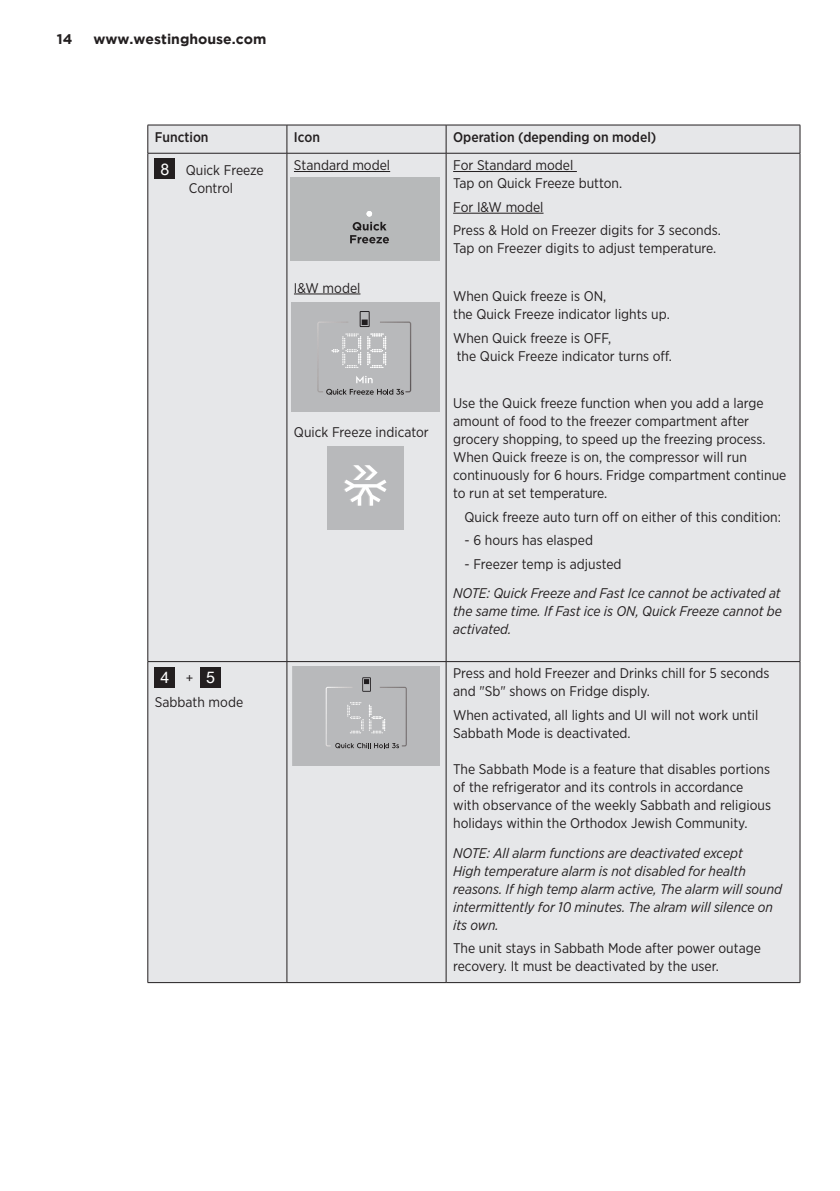
<style>
.page{position:relative;width:840px;height:1191px;background:#fff}
.page>*{position:absolute;margin:0;border:0;box-sizing:border-box;transform-origin:0 0}
.Base{font:16px "Arial Unicode MS";color:#fff}
.Body_text{font:14px/18px "Gotham Narrow";color:#231f20}
.note{font:italic 14px/18px "Gotham Narrow";color:#231f20;text-align:justify}
.note-2{font:14px/18px "Gotham Narrow";color:#231f20}
.Body_text-2{font:500 14px "Gotham Narrow";color:#231f20}
.t1{font:700 14px "Gotham";color:#231f20}
</style>
<div class="page">
<div style="left:148px;top:126px;width:651px;height:856px;background:#e6e7e9"></div>
<hr style="left:147px;top:125px;width:140px;height:1px;background:#231f20">
<svg style="left:147px;top:125px;width:1px;height:28px"></svg>
<hr style="left:287px;top:125px;width:159px;height:1px;background:#231f20">
<svg style="left:286px;top:125px;width:1px;height:28px"></svg>
<hr style="left:446px;top:125px;width:353px;height:1px;background:#231f20">
<svg style="left:445px;top:125px;width:1px;height:28px"></svg>
<svg style="left:799px;top:125px;width:1px;height:28px"></svg>
<hr style="left:147px;top:153px;width:140px;height:1px;background:#231f20">
<hr style="left:147px;top:153px;width:1px;height:508px;background:#231f20">
<hr style="left:287px;top:153px;width:159px;height:1px;background:#231f20">
<hr style="left:286px;top:153px;width:1px;height:508px;background:#231f20">
<hr style="left:446px;top:153px;width:353px;height:1px;background:#231f20">
<hr style="left:445px;top:153px;width:1px;height:508px;background:#231f20">
<hr style="left:799px;top:153px;width:1px;height:508px;background:#231f20">
<hr style="left:147px;top:661px;width:140px;height:1px;background:#231f20">
<hr style="left:147px;top:662px;width:1px;height:320px;background:#231f20">
<hr style="left:287px;top:661px;width:159px;height:1px;background:#231f20">
<hr style="left:286px;top:662px;width:1px;height:320px;background:#231f20">
<hr style="left:446px;top:661px;width:353px;height:1px;background:#231f20">
<hr style="left:445px;top:662px;width:1px;height:320px;background:#231f20">
<hr style="left:799px;top:662px;width:1px;height:320px;background:#231f20">
<hr style="left:147px;top:982px;width:140px;height:1px;background:#231f20">
<hr style="left:287px;top:982px;width:159px;height:1px;background:#231f20">
<hr style="left:446px;top:982px;width:353px;height:1px;background:#231f20">
<div style="left:155px;top:159px;width:20px;height:20px;background:#231f20"></div>
<hr style="left:294px;top:171px;width:96px;height:1px;background:#231f20">
<hr style="left:294px;top:294px;width:66px;height:1px;background:#231f20">
<hr style="left:453px;top:171px;width:123px;height:1px;background:#231f20">
<hr style="left:453px;top:213px;width:90px;height:1px;background:#231f20">
<div style="left:155px;top:667px;width:20px;height:20px;background:#231f20"></div>
<div style="left:200px;top:667px;width:20px;height:20px;background:#231f20"></div>
<div style="left:291px;top:177px;width:148px;height:84px;background:#b7b9ba"></div>
<div style="left:327px;top:446px;width:76px;height:84px;background:#b8b9bb"></div>
<svg style="left:344px;top:465px;width:42px;height:40px"></svg>
<div style="left:291px;top:302px;width:148px;height:110px;background:#b8b9bb"></div>
<svg style="left:317px;top:311px;width:94px;height:84px"></svg>
<svg style="left:293px;top:666px;width:146px;height:99px;background:#b6b7b9"></svg>
<p class="t1" style="left:57px;top:31px;width:17px">14</p>
<p class="t1" style="left:93px;top:31px;width:174px">www.westinghouse.com</p>
<p class="Body_text-2" style="left:155px;top:128px;width:55px">Function</p>
<p class="Body_text-2" style="left:294px;top:128px;width:28px">Icon</p>
<p class="Body_text-2" style="left:453px;top:128px;width:205px">Operation (depending on model)</p>
<p class="Base" style="left:160px;top:157px;width:10px">8</p>
<p class="Body_text" style="left:186px;top:161px;width:79px">Quick Freeze<br>Control</p>
<p class="Body_text" style="left:294px;top:156px;width:98px">Standard model</p>
<p class="Body_text" style="left:453px;top:156px;width:121px">For Standard model</p>
<p class="Body_text" style="left:453px;top:174px;width:170px">Tap on Quick Freeze button.</p>
<p class="Body_text" style="left:453px;top:198px;width:92px">For I&amp;W model</p>
<p class="Body_text" style="left:453px;top:221px;width:269px">Press &amp; Hold on Freezer digits for 3 seconds.</p>
<p class="Body_text" style="left:453px;top:239px;width:264px">Tap on Freezer digits to adjust temperature.</p>
<p class="Body_text" style="left:453px;top:287px;width:155px">When Quick freeze is ON,</p>
<p class="Body_text" style="left:453px;top:305px;width:218px">the Quick Freeze indicator lights up.</p>
<p class="Body_text" style="left:453px;top:328px;width:159px">When Quick freeze is OFF,</p>
<p class="Body_text" style="left:456px;top:346px;width:217px">the Quick Freeze indicator turns off.</p>
<p class="Body_text" style="left:453px;top:394px;width:334px">Use the Quick freeze function when you add a large amount of food to the freezer compartment after grocery shopping, to speed up the freezing process.<br>When Quick freeze is on, the compressor will run continuously for 6 hours. Fridge compartment continue to run at set temperature.</p>
<p class="Body_text" style="left:464px;top:507px;width:318px">Quick freeze auto turn off on either of this condition:</p>
<p class="Body_text" style="left:464px;top:531px;width:130px">- 6 hours has elasped</p>
<p class="Body_text" style="left:464px;top:555px;width:158px">- Freezer temp is adjusted</p>
<p class="note" style="left:453px;top:584px;width:330px">NOTE: Quick Freeze and Fast Ice cannot be activated at the same time. If Fast ice is ON, Quick Freeze cannot be activated.</p>
<p class="Body_text" style="left:294px;top:278px;width:68px">I&amp;W model</p>
<p class="Body_text" style="left:294px;top:422px;width:136px">Quick Freeze indicator</p>
<p class="Base" style="left:160px;top:666px;width:10px">4</p>
<p class="Body_text" style="left:186px;top:669px;width:9px">+</p>
<p class="Base" style="left:206px;top:666px;width:10px">5</p>
<p class="Body_text" style="left:155px;top:692px;width:90px">Sabbath mode</p>
<p class="Body_text" style="left:453px;top:664px;width:318px">Press and hold Freezer and Drinks chill for 5 seconds and "Sb" shows on Fridge disply.</p>
<p class="Body_text" style="left:453px;top:706px;width:306px">When activated, all lights and UI will not work until<br>Sabbath Mode is deactivated.</p>
<p class="Body_text" style="left:453px;top:760px;width:319px">The Sabbath Mode is a feature that disables portions of the refrigerator and its controls in accordance with observance of the weekly Sabbath and religious holidays within the Orthodox Jewish Community.</p>
<p class="note" style="left:453px;top:843px;width:330px;text-align:left">NOTE: All alarm functions are deactivated except<br>High temperature alarm is not disabled for health reasons. If high temp alarm active, The alarm will sound intermittently for 10 minutes. The alram will silence on its own.</p>
<p class="note-2" style="left:453px;top:939px;width:309px">The unit stays in Sabbath Mode after power outage recovery. It must be deactivated by the user.</p>
</div>
